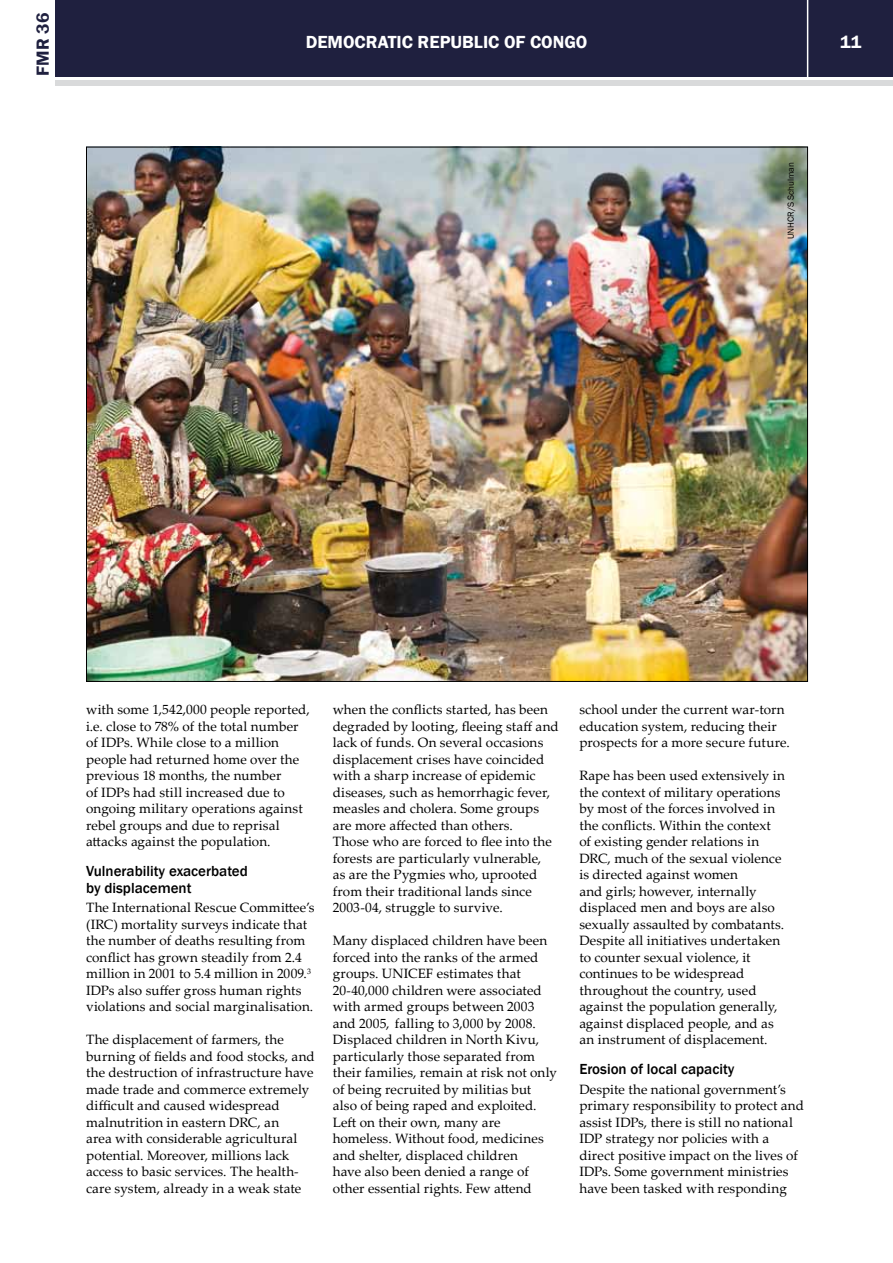
<style>
.page{position:relative;width:893px;height:1263px;background:#fff}
.page>*{position:absolute;margin:0;border:0;box-sizing:border-box;transform-origin:0 0}
.t1{font:600 18px "Franklin Gothic";color:#fff}
.t2{font:600 18px "Franklin Gothic";color:#1f203f}
.t3{font:500 15px/16.5px "Franklin Gothic";color:#000}
.t4{font:13.5px/16.5px "Palatino Linotype";letter-spacing:.005em;color:#000}
.t5{font:9px "Franklin Gothic";color:#000}
</style>
<div class="page">
<div style="left:56px;top:0;width:837px;height:77px;background:#1f203f"></div>
<div style="left:56px;top:80px;width:837px;height:5px;background:#d9dadb"></div>
<hr style="left:807px;top:0;width:1px;height:78px;background:#fff">
<img style="left:88px;top:149px;width:718px;height:531px">
<h1 class="t2" style="left:32px;top:76px;width:64px;rotate:-90deg">FMR 36</h1>
<h1 class="t1" style="left:306px;top:31px;width:283px">DEMOCRATIC REPUBLIC OF CONGO</h1>
<h1 class="t1" style="left:840px;top:31px;width:23px">11</h1>
<p class="t5" style="left:785px;top:239px;width:79px;rotate:-90deg">UNHCR/S Schulman</p>
<p class="t4" style="left:86px;top:701px;width:225px">with some 1,542,000 people reported, i.e. close to 78% of the total number of IDPs. While close to a million people had returned home over the previous 18 months, the number<br>of IDPs had still increased due to ongoing military operations against rebel groups and due to reprisal attacks against the population.</p>
<p class="t3" style="left:86px;top:863px;width:163px">Vulnerability exacerbated by displacement</p>
<p class="t4" style="left:86px;top:899px;width:230px">The International Rescue Committee’s (IRC) mortality surveys indicate that the number of deaths resulting from conflict has grown steadily from 2.4 million in 2001 to 5.4 million in 2009.<sup>3<br></sup>IDPs also suffer gross human rights violations and social marginalisation.</p>
<p class="t4" style="left:86px;top:1031px;width:230px">The displacement of farmers, the burning of fields and food stocks, and the destruction of infrastructure have made trade and commerce extremely difficult and caused widespread malnutrition in eastern DRC, an<br>area with considerable agricultural potential. Moreover, millions lack access to basic services. The health&shy;care system, already in a weak state</p>
<p class="t4" style="left:333px;top:701px;width:228px">when the conflicts started, has been degraded by looting, fleeing staff and lack of funds. On several occasions displacement crises have coincided with a sharp increase of epidemic diseases, such as hemorrhagic fever, measles and cholera. Some groups are more affected than others.<br>Those who are forced to flee into the forests are particularly vulnerable,<br>as are the Pygmies who, uprooted from their traditional lands since 2003-04, struggle to survive.</p>
<p class="t4" style="left:333px;top:932px;width:226px">Many displaced children have been forced into the ranks of the armed groups. UNICEF estimates that 20-40,000 children were associated with armed groups between 2003 and 2005, falling to 3,000 by 2008.<br>Displaced children in North Kivu, particularly those separated from their families, remain at risk not only of being recruited by militias but also of being raped and exploited.<br>Left on their own, many are homeless. Without food, medicines and shelter, displaced children<br>have also been denied a range of other essential rights. Few attend</p>
<p class="t4" style="left:579px;top:701px;width:212px">school under the current war-torn education system, reducing their prospects for a more secure future.</p>
<p class="t4" style="left:579px;top:767px;width:207px">Rape has been used extensively in the context of military operations by most of the forces involved in the conflicts. Within the context of existing gender relations in<br>DRC, much of the sexual violence is directed against women<br>and girls; however, internally displaced men and boys are also sexually assaulted by combatants.<br>Despite all initiatives undertaken to counter sexual violence, it continues to be widespread throughout the country, used against the population generally, against displaced people, and as an instrument of displacement.</p>
<p class="t3" style="left:579px;top:1061px;width:157px">Erosion of local capacity</p>
<p class="t4" style="left:579px;top:1080px;width:226px">Despite the national government’s primary responsibility to protect and assist IDPs, there is still no national IDP strategy nor policies with a direct positive impact on the lives of IDPs. Some government ministries have been tasked with responding</p>
</div>
